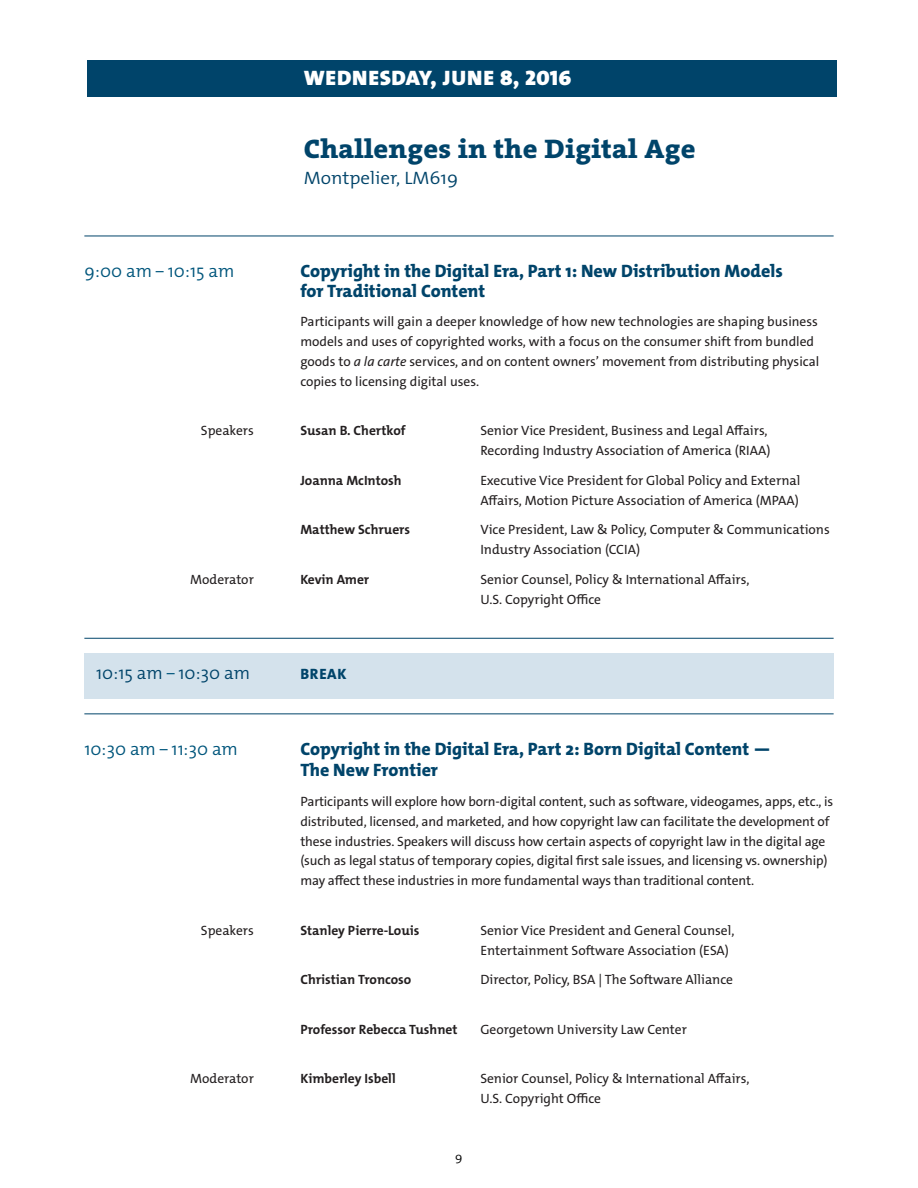
<style>
.page{position:relative;width:918px;height:1188px;background:#fff}
.page>*{position:absolute;margin:0;border:0;box-sizing:border-box;transform-origin:0 0}
.AGENDA_DAY_TITLE{font:27px "The Serif HP8 Ex Bld";letter-spacing:.01em;color:#00446a;scale:1.06 1}
.AGENDA_DATE{font:900 21px "The Mix Os F";letter-spacing:.03em;color:#fff;scale:1.06 1}
.Session_title{font:800 18px/19.8px "The Mix Os F";color:#00446a}
.Session_title-2{font:300 18px "The Mix Os F";color:#00567c}
.AGENDA_DAY_ROOM{font:300 18px "The Mix Os F";color:#00446a;scale:1.06 1}
.Session_title-3{font:300 18px "The Mix Os F";color:#00446a}
.Session_title-4{font:800 15px "The Mix Os F";letter-spacing:.05em;color:#00446a}
.Body{font:13.5px/19.8px "The Sans C4 s";letter-spacing:-.01em;color:#231f20}
.Participants_w_Catag{font:13.5px/19.8px "The Mix Os F";color:#231f20}
.Participants_w_Catag-2{font:700 13.5px "The Mix Os F";color:#231f20}
.t1{font:300 12px "The Mix Os F";color:#000;scale:1.06 1}
.s1{font-style:italic}
.s2{color:#00567c}
</style>
<div class="page">
<div style="left:84px;top:653px;width:750px;height:45px;background:#d4e2ec"></div>
<hr style="left:84px;top:236px;width:750px;height:1px;background:#00446a">
<hr style="left:84px;top:638px;width:750px;height:1px;background:#00446a">
<hr style="left:84px;top:713px;width:750px;height:1px;background:#00446a">
<div style="left:88px;top:60px;width:749px;height:37px;background:#00446a"></div>
<p class="AGENDA_DATE" style="left:304px;top:64px;width:254px">WEDNESDAY, JUNE 8, 2016</p>
<p class="AGENDA_DAY_TITLE" style="left:304px;top:131px;width:371px">Challenges in the Digital Age</p>
<p class="AGENDA_DAY_ROOM" style="left:304px;top:166px;width:147px">Montpelier, LM619</p>
<p class="Session_title-2" style="left:84px;top:259px;width:152px">9:00 am – 10:15 am</p>
<p class="Session_title" style="left:300px;top:261px;width:484px">Copyright in the Digital Era, Part 1: New Distribution Models for Traditional Content</p>
<p class="Body" style="left:300px;top:312px;width:520px">Participants will gain a deeper knowledge of how new technologies are shaping business models and uses of copyrighted works, with a focus on the consumer shift from bundled goods to <span class="s1">a la carte</span> services, and on content owners’ movement from distributing physical copies to licensing digital uses.</p>
<p class="Participants_w_Catag" style="left:201px;top:421px;width:54px">Speakers</p>
<p class="Participants_w_Catag-2" style="left:300px;top:422px;width:107px">Susan B. Chertkof</p>
<p class="Participants_w_Catag" style="left:480px;top:421px;width:292px">Senior Vice President, Business and Legal Affairs,<br>Recording Industry Association of America (RIAA)</p>
<p class="Participants_w_Catag-2" style="left:300px;top:472px;width:103px">Joanna McIntosh</p>
<p class="Participants_w_Catag" style="left:480px;top:470px;width:321px">Executive Vice President for Global Policy and External<br>Affairs, Motion Picture Association of America (MPAA)</p>
<p class="Participants_w_Catag-2" style="left:300px;top:521px;width:111px">Matthew Schruers</p>
<p class="Participants_w_Catag" style="left:480px;top:520px;width:351px">Vice President, Law &amp; Policy, Computer &amp; Communications<br>Industry Association (CCIA)</p>
<p class="Participants_w_Catag" style="left:190px;top:569px;width:65px">Moderator</p>
<p class="Participants_w_Catag-2" style="left:300px;top:571px;width:70px">Kevin Amer</p>
<p class="Participants_w_Catag" style="left:480px;top:569px;width:271px">Senior Counsel, Policy &amp; International Affairs,<br>U.S. Copyright Office</p>
<p class="Session_title-3" style="left:96px;top:661px;width:155px">10:15 am <span class="s2">–</span> 10:30 am</p>
<p class="Session_title-4" style="left:300px;top:664px;width:48px">BREAK</p>
<p class="Session_title-2" style="left:84px;top:737px;width:155px">10:30 am – 11:30 am</p>
<p class="Session_title" style="left:300px;top:738px;width:472px;line-height:21.6px">Copyright in the Digital Era, Part 2: Born Digital Content —<br>The New Frontier</p>
<p class="Body" style="left:300px;top:792px;width:535px">Participants will explore how born-digital content, such as software, videogames, apps, etc., is distributed, licensed, and marketed, and how copyright law can facilitate the development of these industries. Speakers will discuss how certain aspects of copyright law in the digital age (such as legal status of temporary copies, digital first sale issues, and licensing vs. ownership) may affect these industries in more fundamental ways than traditional content.</p>
<p class="Participants_w_Catag" style="left:201px;top:920px;width:54px">Speakers</p>
<p class="Participants_w_Catag-2" style="left:300px;top:922px;width:121px">Stanley Pierre-Louis</p>
<p class="Participants_w_Catag" style="left:480px;top:920px;width:256px">Senior Vice President and General Counsel,<br>Entertainment Software Association (ESA)</p>
<p class="Participants_w_Catag-2" style="left:300px;top:971px;width:112px">Christian Troncoso</p>
<p class="Participants_w_Catag" style="left:480px;top:970px;width:254px">Director, Policy, BSA | The Software Alliance</p>
<p class="Participants_w_Catag-2" style="left:300px;top:1021px;width:159px">Professor Rebecca Tushnet</p>
<p class="Participants_w_Catag" style="left:480px;top:1019px;width:208px">Georgetown University Law Center</p>
<p class="Participants_w_Catag" style="left:190px;top:1069px;width:65px">Moderator</p>
<p class="Participants_w_Catag-2" style="left:300px;top:1070px;width:97px">Kimberley Isbell</p>
<p class="Participants_w_Catag" style="left:480px;top:1069px;width:271px">Senior Counsel, Policy &amp; International Affairs,<br>U.S. Copyright Office</p>
<p class="t1" style="left:455px;top:1149px;width:8px">9</p>
</div>
